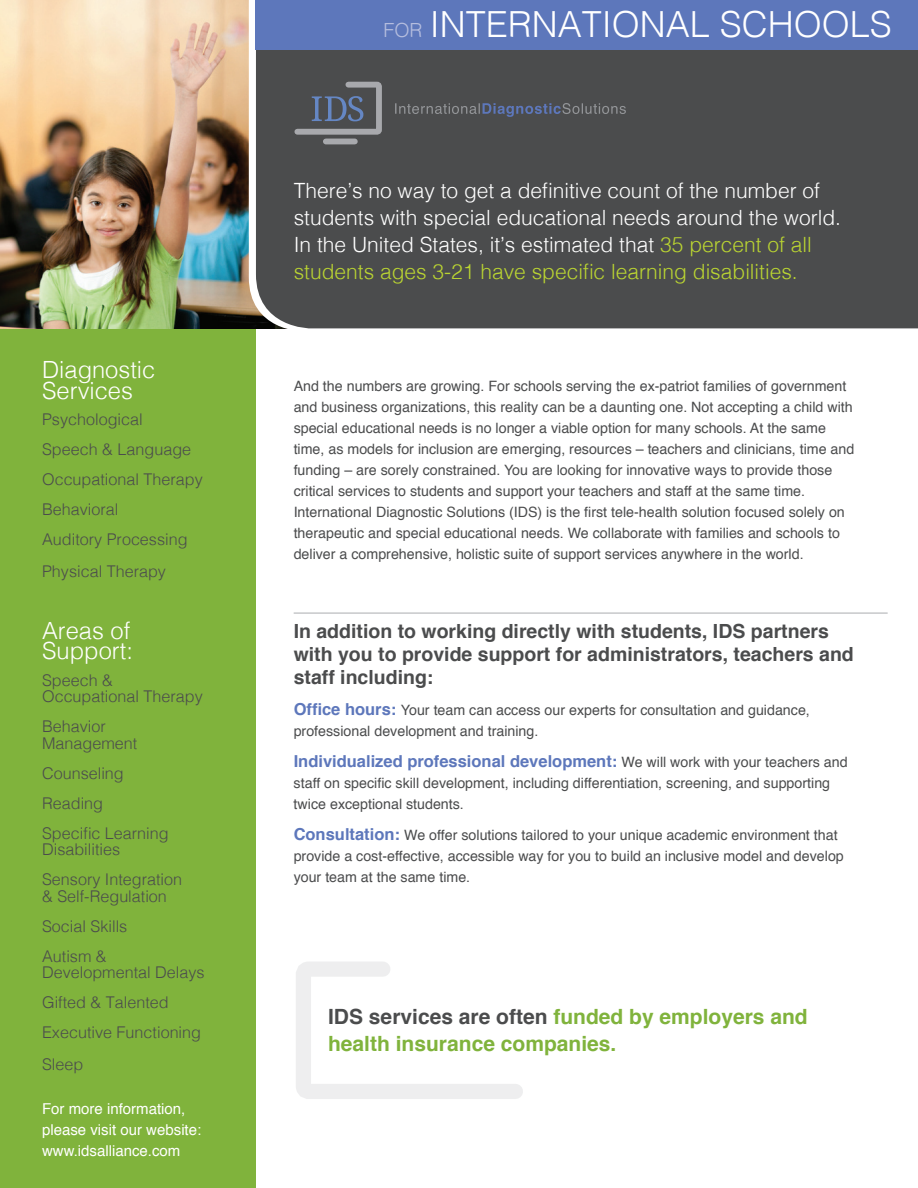
<style>
.page{position:relative;width:918px;height:1188px;background:#fff}
.page>*{position:absolute;margin:0;border:0;box-sizing:border-box;transform-origin:0 0}
.t1{font:300 36px "Helvetica";color:#fff}
.t2{font:300 23.7px/20.5px "Helvetica";color:#fff}
.t3{font:300 21px/27px "Helvetica";color:#fff}
.t4{font:700 21px/27px "Helvetica";color:#80b33c}
.t5{font:700 19.5px/23.4px "Helvetica";color:#4b4c4d}
.t6{font:700 16.5px "Helvetica";color:#5d77bb}
.t7{font:300 16.2px/30px "Helvetica";color:#4b4c4d}
.t8{font:15px/21px "Helvetica";color:#fff}
.t9{font:14.25px/21px "Helvetica";color:#4b4c4d}
.s1{font-size:19.5px;color:#b5bdde}
.s2{color:#bad432}
.s3{font-weight:700;font-size:16.5px;color:#5d77bb}
.s4{font-weight:400;font-size:14.25px;color:#4b4c4d}
.s5{color:#4b4c4d}
</style>
<div class="page">
<div style="left:0;top:328px;width:256px;height:860px;background:#80b33c"></div>
<img style="left:0;top:0;width:249px;height:328px">
<div style="left:256px;top:49px;width:662px;height:279px;background:#4b4c4d"></div>
<div style="left:256px;top:0;width:662px;height:49px;background:#5d77bb"></div>
<svg style="left:395px;top:103px;width:231px;height:14px;background:#575b63"></svg>
<div style="left:326px;top:139px;width:29px;height:5px;background:#a8a9ad"></div>
<svg style="left:291px;top:79px;width:94px;height:59px;background:#5d6067"></svg>
<hr style="left:294px;top:612px;width:594px;height:2px;background:#c7c8ca">
<svg style="left:296px;top:962px;width:227px;height:137px"></svg>
<h2 class="t2" style="left:42px;top:358px;width:115px">Diagnostic<br>Services</h2>
<p class="t7" style="left:42px;top:403px;width:162px">Psychological<br>Speech &amp; Language<br>Occupational Therapy<br>Behavioral<br>Auditory Processing</p>
<p class="t7" style="left:42px;top:555px;width:125px">Physical Therapy</p>
<h2 class="t2" style="left:42px;top:619px;width:92px">Areas of<br>Support:</h2>
<p class="t7" style="left:42px;top:670px;width:162px;line-height:16.5px">Speech &amp;<br>Occupational Therapy</p>
<p class="t7" style="left:42px;top:717px;width:97px;line-height:16.5px">Behavior<br>Management</p>
<p class="t7" style="left:42px;top:757px;width:128px">Counseling<br>Reading<br>Specific Learning</p>
<p class="t7" style="left:42px;top:833px;width:142px">Disabilities<br>Sensory Integration</p>
<p class="t7" style="left:42px;top:880px;width:126px">&amp; Self-Regulation<br>Social Skills<br>Autism &amp;</p>
<p class="t7" style="left:42px;top:956px;width:164px">Developmental Delays<br>Gifted &amp; Talented<br>Executive Functioning</p>
<p class="t7" style="left:42px;top:1048px;width:43px">Sleep</p>
<p class="t8" style="left:42px;top:1099px;width:161px">For more information, please visit our website: www.idsalliance.com</p>
<h1 class="t1" style="left:384px;top:-7px;width:510px"><span class="s1">FOR</span> INTERNATIONAL SCHOOLS</h1>
<h3 class="t3" style="left:294px;top:175px;width:549px">There’s no way to get a definitive count of the number of students with special educational needs around the world.<br>In the United States, it’s estimated that <span class="s2">35 percent of all students ages 3-21 have specific learning disabilities.</span></h3>
<p class="t9" style="left:294px;top:376px;width:562px">And the numbers are growing. For schools serving the ex-patriot families of government and business organizations, this reality can be a daunting one. Not accepting a child with special educational needs is no longer a viable option for many schools. At the same time, as models for inclusion are emerging, resources – teachers and clinicians, time and funding – are sorely constrained. You are looking for innovative ways to provide those critical services to students and support your teachers and staff at the same time.<br>International Diagnostic Solutions (IDS) is the first tele-health solution focused solely on therapeutic and special educational needs. We collaborate with families and schools to deliver a comprehensive, holistic suite of support services anywhere in the world.</p>
<h3 class="t5" style="left:294px;top:619px;width:562px">In addition to working directly with students, IDS partners with you to provide support for administrators, teachers and staff including:</h3>
<p class="t9" style="left:294px;top:700px;width:518px"><span class="s3">Office hours:</span> Your team can access our experts for consultation and guidance, professional development and training.</p>
<p class="t6" style="left:294px;top:748px;width:556px">Individualized professional development: <span class="s4">We will work with your teachers and</span></p>
<p class="t9" style="left:294px;top:773px;width:538px">staff on specific skill development, including differentiation, screening, and supporting twice exceptional students.</p>
<p class="t9" style="left:294px;top:824px;width:552px"><span class="s3">Consultation:</span> We offer solutions tailored to your unique academic environment that provide a cost-effective, accessible way for you to build an inclusive model and develop your team at the same time.</p>
<h3 class="t4" style="left:328px;top:1003px;width:481px"><span class="s5">IDS services are often</span> funded by employers and health insurance companies.</h3>
</div>
